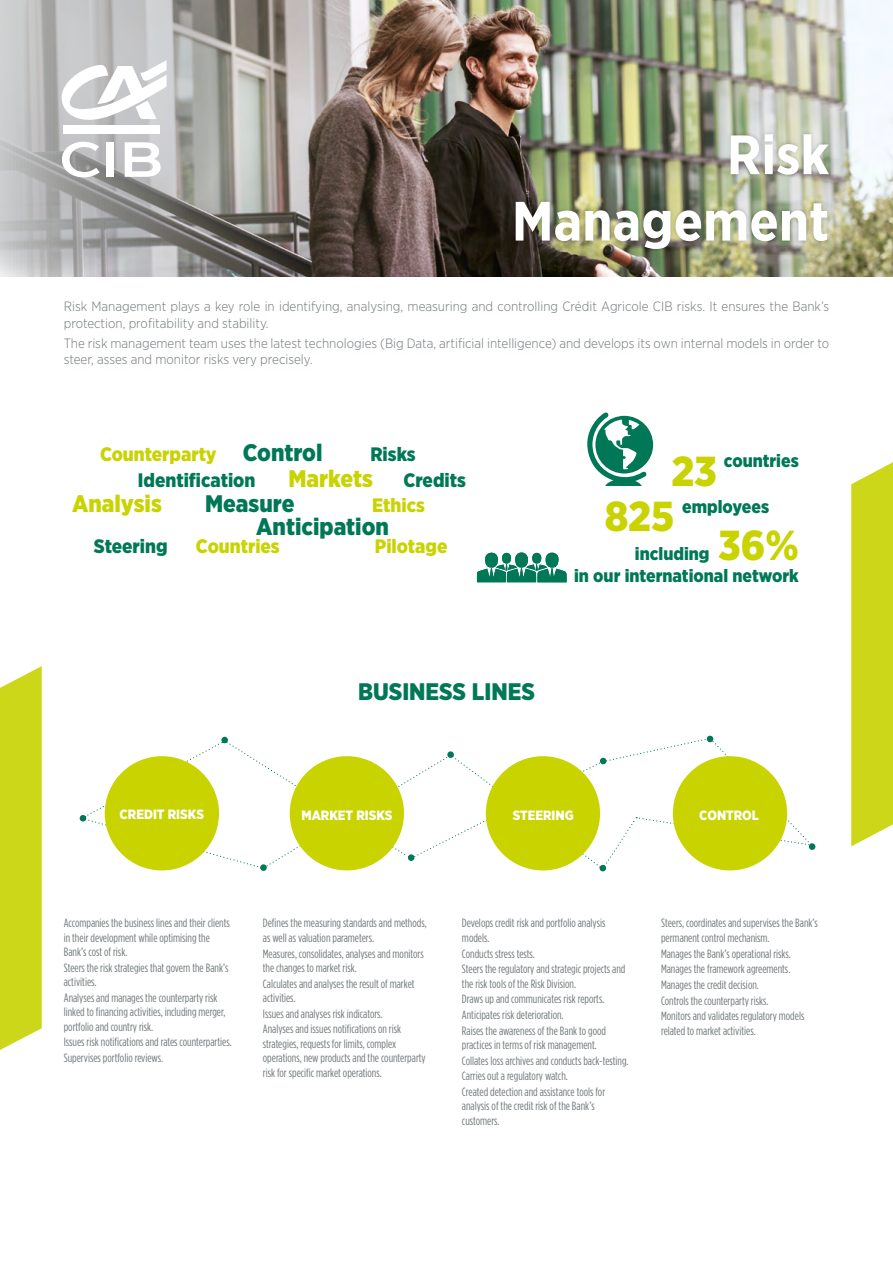
<style>
.page{position:relative;width:893px;height:1263px;background:#fff}
.page>*{position:absolute;margin:0;border:0;box-sizing:border-box;transform-origin:0 0}
.Titre_principal{font:700 55.35px/66.4px "Gotham Narrow";color:#fff;text-align:right}
.Texte_courant{font:900 41.85px "Gotham Narrow";color:#c8d300}
.Texte_courant-2{font:900 23.85px "Gotham Narrow";color:#007858}
.Texte_courant-3{font:900 23.85px "Gotham Narrow";color:#c8d300}
.Texte_courant-4{font:900 19.5px "Gotham Narrow";color:#c8d300}
.Texte_courant-5{font:900 19.5px "Gotham Narrow";color:#007858}
.Texte_courant-6{font:900 18px "Gotham Narrow";color:#007858}
.Texte_courant-7{font:300 13.5px/16.2px "Gotham Narrow";color:#71777a}
.Texte_courant-8{font:900 13.5px "Gotham Narrow";color:#fff}
._1{font:12px/14.4px "Gotham Condensed";color:#71777a}
</style>
<div class="page">
<img style="left:237px;top:0;width:656px;height:277px">
<svg style="left:0;top:0;width:237px;height:277px;background:#ababa9"></svg>
<div style="left:63px;top:125px;width:96px;height:9px;background:#fff"></div>
<svg style="left:58px;top:60px;width:109px;height:66px"></svg>
<svg style="left:62px;top:142px;width:38px;height:35px"></svg>
<div style="left:107px;top:142px;width:7px;height:35px;background:#fff"></div>
<svg style="left:125px;top:142px;width:36px;height:35px"></svg>
<svg style="left:851px;top:462px;width:42px;height:384px;background:#d0d929"></svg>
<div style="left:0;top:666px;width:42px;height:384px;background:#cdd71a"></div>
<div style="left:809px;top:843px;width:6px;height:7px;background:#007858;border-radius:50%"></div>
<svg style="left:80px;top:736px;width:732px;height:135px"></svg>
<div style="left:105px;top:756px;width:114px;height:114px;background:#c8d300;border-radius:50%"></div>
<div style="left:290px;top:756px;width:114px;height:114px;background:#c8d300;border-radius:50%"></div>
<div style="left:673px;top:756px;width:114px;height:114px;background:#c8d300;border-radius:50%"></div>
<div style="left:486px;top:756px;width:114px;height:114px;background:#c8d300;border-radius:50%"></div>
<svg style="left:587px;top:412px;width:66px;height:74px"></svg>
<svg style="left:477px;top:552px;width:90px;height:30px"></svg>
<div style="left:512px;top:130px;width:320px;height:122px;background:#000;opacity:.2"></div>
<p class="Titre_principal" style="left:512px;top:121px;width:319px">Risk<br>Management</p>
<p class="Texte_courant-7" style="left:64px;top:298px;width:767px">Risk Management plays a key role in identifying, analysing, measuring and controlling Crédit Agricole CIB risks. It ensures the Bank’s protection, profitability and stability.</p>
<p class="Texte_courant-7" style="left:64px;top:335px;width:767px">The risk management team uses the latest technologies (Big Data, artificial intelligence) and develops its own internal models in order to steer, asses and monitor risks very precisely.</p>
<p class="Texte_courant-2" style="left:243px;top:436px;width:81px">Control</p>
<p class="Texte_courant-5" style="left:138px;top:467px;width:119px">Identification</p>
<p class="Texte_courant-5" style="left:370px;top:441px;width:47px">Risks</p>
<p class="Texte_courant-4" style="left:100px;top:441px;width:118px">Counterparty</p>
<p class="Texte_courant-3" style="left:288px;top:463px;width:86px">Markets</p>
<p class="Texte_courant-5" style="left:403px;top:467px;width:64px">Credits</p>
<p class="Texte_courant-3" style="left:72px;top:488px;width:91px">Analysis</p>
<p class="Texte_courant-2" style="left:205px;top:488px;width:91px">Measure</p>
<p class="Texte_courant-4" style="left:372px;top:493px;width:54px">Ethics</p>
<p class="Texte_courant-2" style="left:256px;top:511px;width:134px">Anticipation</p>
<p class="Texte_courant-5" style="left:94px;top:533px;width:75px">Steering</p>
<p class="Texte_courant-4" style="left:196px;top:533px;width:85px">Countries</p>
<p class="Texte_courant-4" style="left:375px;top:533px;width:74px">Pilotage</p>
<p class="Texte_courant-2" style="left:358px;top:675px;width:178px">BUSINESS LINES</p>
<p class="Texte_courant-6" style="left:724px;top:449px;width:77px">countries</p>
<p class="Texte_courant" style="left:671px;top:444px;width:47px">23</p>
<p class="Texte_courant" style="left:605px;top:489px;width:71px">825</p>
<p class="Texte_courant-6" style="left:635px;top:542px;width:76px">including</p>
<p class="Texte_courant-6" style="left:682px;top:494px;width:88px">employees</p>
<p class="Texte_courant" style="left:718px;top:518px;width:82px">36%</p>
<p class="Texte_courant-6" style="left:574px;top:563px;width:226px">in our international network</p>
<p class="Texte_courant-8" style="left:120px;top:805px;width:86px">CREDIT RISKS</p>
<p class="Texte_courant-8" style="left:301px;top:806px;width:93px">MARKET RISKS</p>
<p class="Texte_courant-8" style="left:513px;top:806px;width:62px">STEERING</p>
<p class="Texte_courant-8" style="left:699px;top:806px;width:61px">CONTROL</p>
<p class="_1" style="left:64px;top:916px;width:168px">Accompanies the business lines and their clients in their development while optimising the<br>Bank’s cost of risk.</p>
<p class="_1" style="left:64px;top:960px;width:166px">Steers the risk strategies that govern the Bank’s activities.</p>
<p class="_1" style="left:64px;top:990px;width:163px">Analyses and manages the counterparty risk linked to financing activities, including merger, portfolio and country risk.</p>
<p class="_1" style="left:64px;top:1035px;width:169px">Issues risk notifications and rates counterparties.</p>
<p class="_1" style="left:64px;top:1050px;width:101px">Supervises portfolio reviews.</p>
<p class="_1" style="left:263px;top:916px;width:165px">Defines the measuring standards and methods, as well as valuation parameters.</p>
<p class="_1" style="left:263px;top:946px;width:162px">Measures, consolidates, analyses and monitors the changes to market risk.</p>
<p class="_1" style="left:263px;top:976px;width:153px">Calculates and analyses the result of market activities.</p>
<p class="_1" style="left:263px;top:1006px;width:121px">Issues and analyses risk indicators.</p>
<p class="_1" style="left:263px;top:1022px;width:164px">Analyses and issues notifications on risk strategies, requests for limits, complex operations, new products and the counterparty risk for specific market operations.</p>
<p class="_1" style="left:462px;top:916px;width:145px">Develops credit risk and portfolio analysis models.</p>
<p class="_1" style="left:462px;top:946px;width:74px">Conducts stress tests.</p>
<p class="_1" style="left:462px;top:962px;width:165px">Steers the regulatory and strategic projects and the risk tools of the Risk Division.</p>
<p class="_1" style="left:462px;top:992px;width:144px">Draws up and communicates risk reports.</p>
<p class="_1" style="left:462px;top:1007px;width:103px">Anticipates risk deterioration.</p>
<p class="_1" style="left:462px;top:1023px;width:146px">Raises the awareness of the Bank to good practices in terms of risk management.</p>
<p class="_1" style="left:462px;top:1053px;width:168px">Collates loss archives and conducts back-testing.</p>
<p class="_1" style="left:462px;top:1069px;width:107px">Carries out a regulatory watch.</p>
<p class="_1" style="left:462px;top:1084px;width:145px">Created detection and assistance tools for analysis of the credit risk of the Bank’s customers.</p>
<p class="_1" style="left:661px;top:916px;width:158px">Steers, coordinates and supervises the Bank’s permanent control mechanism.</p>
<p class="_1" style="left:661px;top:946px;width:131px">Manages the Bank’s operational risks.</p>
<p class="_1" style="left:661px;top:962px;width:131px">Manages the framework agreements.</p>
<p class="_1" style="left:661px;top:977px;width:99px">Manages the credit decision.</p>
<p class="_1" style="left:661px;top:993px;width:109px">Controls the counterparty risks.</p>
<p class="_1" style="left:661px;top:1009px;width:145px">Monitors and validates regulatory models related to market activities.</p>
</div>
